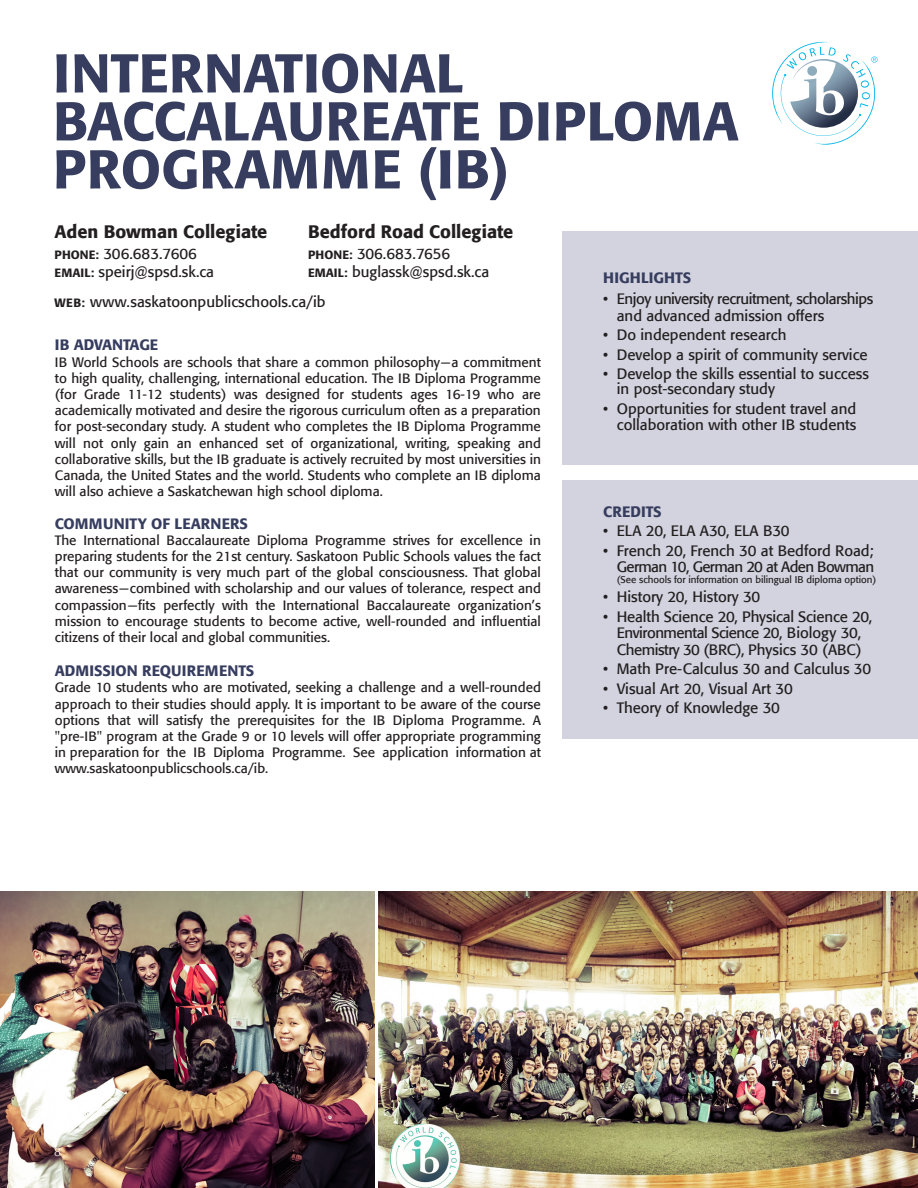
<style>
.page{position:relative;width:918px;height:1188px;background:#fff}
.page>*{position:absolute;margin:0;border:0;box-sizing:border-box;transform-origin:0 0}
.t1{font:500 54px/48px "Formata";color:#373d5f}
.t2{font:500 18px "Formata";color:#231f20}
.t3{font:15px/16.5px "Formata";color:#231f20;text-align:center}
.t4{font:500 15px "Formata";color:#373d5f}
.t5{font:15px/16.5px "Formata";letter-spacing:-.03em;color:#231f20}
.t6{font:15px/16.5px "Formata";letter-spacing:-.02em;color:#231f20;text-align:right}
.t7{font:13.5px/16.2px "Formata";color:#231f20;text-align:justify}
.t8{font:300 12px "Formata";color:#fff}
.t9{font:9.75px "Formata";letter-spacing:-.005em;color:#231f20}
.s1{font-weight:500;font-size:12px}
</style>
<div class="page">
<img style="left:0;top:891px;width:375px;height:297px">
<img style="left:378px;top:891px;width:540px;height:297px">
<div style="left:563px;top:231px;width:355px;height:508px;background:#d2d3df"></div>
<div style="left:561px;top:465px;width:357px;height:14px;background:#fff"></div>
<svg style="left:772px;top:42px;width:105px;height:103px"></svg>
<p class="t1" style="left:53px;top:49px;width:412px">INTERNATIONAL</p>
<p class="t1" style="left:53px;top:97px;width:687px">BACCALAUREATE DIPLOMA<br>PROGRAMME (IB)</p>
<p class="t2" style="left:55px;top:220px;width:214px">Aden Bowman Collegiate</p>
<p class="t2" style="left:308px;top:220px;width:207px">Bedford Road Collegiate</p>
<p class="t3" style="left:55px;top:245px;width:144px"><span class="s1">PHONE:</span> 306.683.7606</p>
<p class="t3" style="left:308px;top:245px;width:143px"><span class="s1">PHONE:</span> 306.683.7656</p>
<p class="t3" style="left:55px;top:263px;width:161px"><span class="s1">EMAIL:</span> speirj@spsd.sk.ca</p>
<p class="t3" style="left:308px;top:263px;width:183px"><span class="s1">EMAIL:</span> buglassk@spsd.sk.ca</p>
<p class="t3" style="left:55px;top:293px;width:273px"><span class="s1">WEB:</span> www.saskatoonpublicschools.ca/ib</p>
<p class="t4" style="left:55px;top:336px;width:105px">IB ADVANTAGE</p>
<p class="t7" style="left:55px;top:354px;width:488px">IB World Schools are schools that share a common philosophy—a commitment to high quality, challenging, international education. The IB Diploma Programme (for Grade 11-12 students) was designed for students ages 16-19 who are academically motivated and desire the rigorous curriculum often as a preparation for post-secondary study. A student who completes the IB Diploma Programme will not only gain an enhanced set of organizational, writing, speaking and collaborative skills, but the IB graduate is actively recruited by most universities in Canada, the United States and the world. Students who complete an IB diploma will also achieve a Saskatchewan high school diploma.</p>
<p class="t4" style="left:55px;top:514px;width:195px">COMMUNITY OF LEARNERS</p>
<p class="t7" style="left:55px;top:532px;width:488px">The International Baccalaureate Diploma Programme strives for excellence in preparing students for the 21st century. Saskatoon Public Schools values the fact that our community is very much part of the global consciousness. That global awareness—combined with scholarship and our values of tolerance, respect and compassion—fits perfectly with the International Baccalaureate organization’s mission to encourage students to become active, well-rounded and influential citizens of their local and global communities.</p>
<p class="t4" style="left:55px;top:662px;width:201px">ADMISSION REQUIREMENTS</p>
<p class="t7" style="left:55px;top:679px;width:488px">Grade 10 students who are motivated, seeking a challenge and a well-rounded approach to their studies should apply. It is important to be aware of the course options that will satisfy the prerequisites for the IB Diploma Programme. A "pre-IB" program at the Grade 9 or 10 levels will offer appropriate programming in preparation for the IB Diploma Programme. See application information at www.saskatoonpublicschools.ca/ib.</p>
<p class="t4" style="left:603px;top:269px;width:89px">HIGHLIGHTS</p>
<p class="t5" style="left:617px;top:291px;width:258px;text-indent:-14px">• Enjoy university recruitment, scholarships and advanced admission offers</p>
<p class="t3" style="left:603px;top:327px;width:185px">• Do independent research</p>
<p class="t3" style="left:603px;top:346px;width:266px">• Develop a spirit of community service</p>
<p class="t3" style="left:617px;top:366px;width:254px;line-height:15px;text-align:left;text-indent:-14px">• Develop the skills essential to success in post-secondary study</p>
<p class="t3" style="left:603px;top:400px;width:255px;text-align:right">• Opportunities for student travel and collaboration with other IB students</p>
<p class="t4" style="left:603px;top:502px;width:60px">CREDITS</p>
<p class="t3" style="left:603px;top:523px;width:188px">• ELA 20, ELA A30, ELA B30</p>
<p class="t6" style="left:603px;top:542px;width:272px">• French 20, French 30 at Bedford Road;<br>German 10, German 20 at Aden Bowman</p>
<p class="t9" style="left:617px;top:573px;width:261px">(See schools for information on bilingual IB diploma option)</p>
<p class="t3" style="left:603px;top:589px;width:158px">• History 20, History 30</p>
<p class="t3" style="left:603px;top:608px;width:271px">• Health Science 20, Physical Science 20,<br>Environmental Science 20, Biology 30,<br>Chemistry 30 (BRC), Physics 30 (ABC)</p>
<p class="t3" style="left:603px;top:661px;width:269px">• Math Pre-Calculus 30 and Calculus 30</p>
<p class="t3" style="left:603px;top:680px;width:191px">• Visual Art 20, Visual Art 30</p>
<p class="t3" style="left:603px;top:700px;width:178px">• Theory of Knowledge 30</p>
<p class="t8" style="left:54px;top:1144px;width:8px">8</p>
</div>
